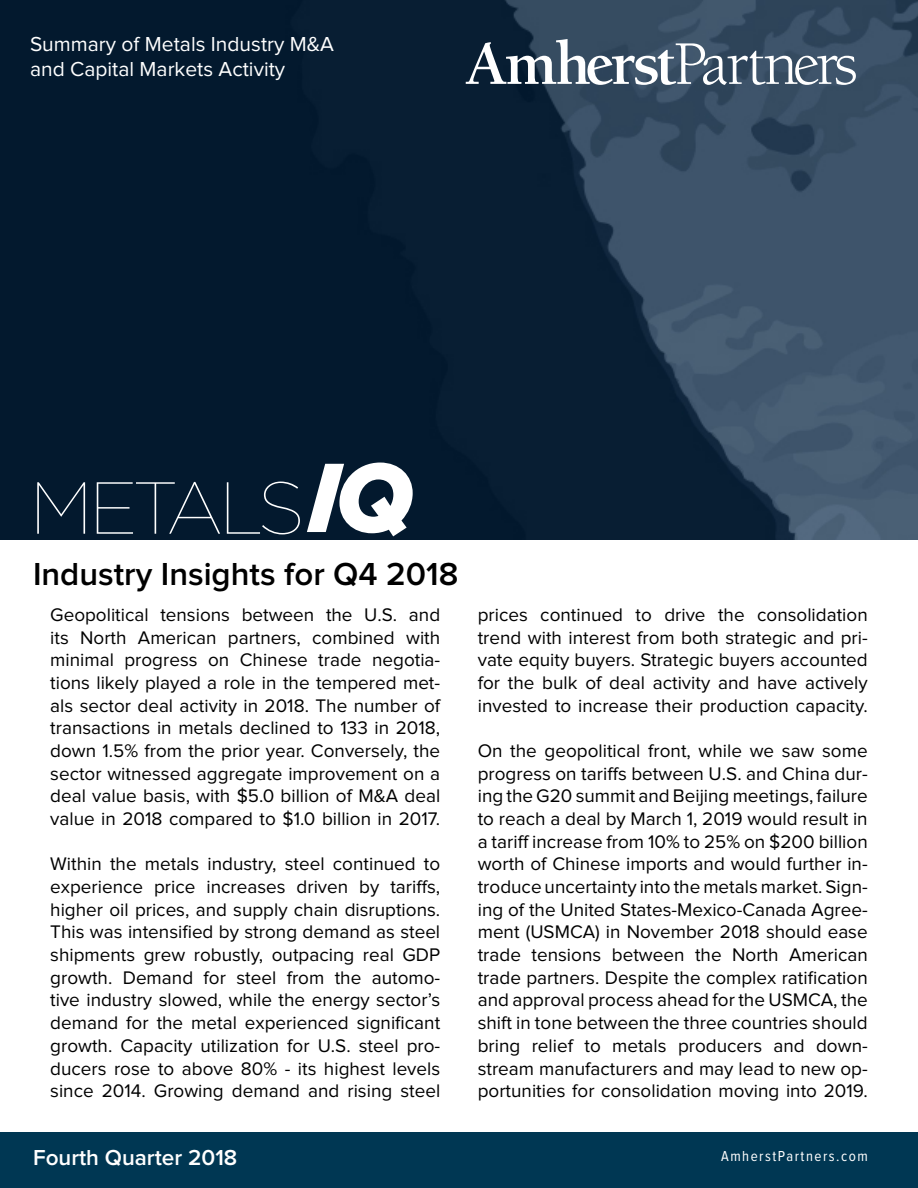
<style>
.page{position:relative;width:918px;height:1188px;background:#fff}
.page>*{position:absolute;margin:0;border:0;box-sizing:border-box;transform-origin:0 0}
.t1{font:100 73.5px "Gotham";letter-spacing:-.05em;color:#fff}
.t2{font:600 33px "Proxima Nova";color:#000}
.t3{font:600 22.5px "Proxima Nova";color:#fff}
.t4{font:21px/25.5px "Proxima Nova";color:#fff}
.t5{font:18.9px/22.6px "Proxima Nova";color:#000;text-align:justify}
.t6{font:15px "Proxima Nova Cond";letter-spacing:.1em;color:#fff}
.s1{font-weight:900;font-style:italic;font-size:97.5px}
</style>
<div class="page">
<img style="left:0;top:0;width:918px;height:540px">
<div style="left:0;top:1132px;width:918px;height:56px;background:#003753"></div>
<svg style="left:466px;top:39px;width:390px;height:46px"></svg>
<p class="t4" style="left:30px;top:32px;width:306px">Summary of Metals Industry M&amp;A and Capital Markets Activity</p>
<h1 class="t1" style="left:30px;top:468px;width:386px">METALS<span class="s1">IQ</span></h1>
<h2 class="t2" style="left:33px;top:559px;width:427px">Industry Insights for Q4 2018</h2>
<p class="t5" style="left:50px;top:604px;width:392px">Geopolitical tensions between the U.S. and its North American partners, combined with minimal progress on Chinese trade negotia&shy;tions likely played a role in the tempered met&shy;als sector deal activity in 2018. The number of transactions in metals declined to 133 in 2018, down 1.5% from the prior year. Conversely, the sector witnessed aggregate improvement on a deal value basis, with $5.0 billion of M&amp;A deal value in 2018 compared to $1.0 billion in 2017.</p>
<p class="t5" style="left:50px;top:854px;width:392px">Within the metals industry, steel continued to experience price increases driven by tariffs, higher oil prices, and supply chain disruptions.<br>This was intensified by strong demand as steel shipments grew robustly, outpacing real GDP growth. Demand for steel from the automo&shy;tive industry slowed, while the energy sector’s demand for the metal experienced significant growth. Capacity utilization for U.S. steel pro&shy;ducers rose to above 80% - its highest levels since 2014. Growing demand and rising steel</p>
<p class="t5" style="left:478px;top:604px;width:392px">prices continued to drive the consolidation trend with interest from both strategic and pri&shy;vate equity buyers. Strategic buyers accounted for the bulk of deal activity and have actively invested to increase their production capacity.</p>
<p class="t5" style="left:478px;top:740px;width:392px">On the geopolitical front, while we saw some progress on tariffs between U.S. and China dur&shy;ing the G20 summit and Beijing meetings, failure to reach a deal by March 1, 2019 would result in a tariff increase from 10% to 25% on $200 billion worth of Chinese imports and would further in&shy;troduce uncertainty into the metals market. Sign&shy;ing of the United States-Mexico-Canada Agree&shy;ment (USMCA) in November 2018 should ease trade tensions between the North American trade partners. Despite the complex ratification and approval process ahead for the USMCA, the shift in tone between the three countries should bring relief to metals producers and down&shy;stream manufacturers and may lead to new op&shy;portunities for consolidation moving into 2019.</p>
<p class="t3" style="left:33px;top:1147px;width:206px">Fourth Quarter 2018</p>
<p class="t6" style="left:721px;top:1149px;width:148px">AmherstPartners.com</p>
</div>
